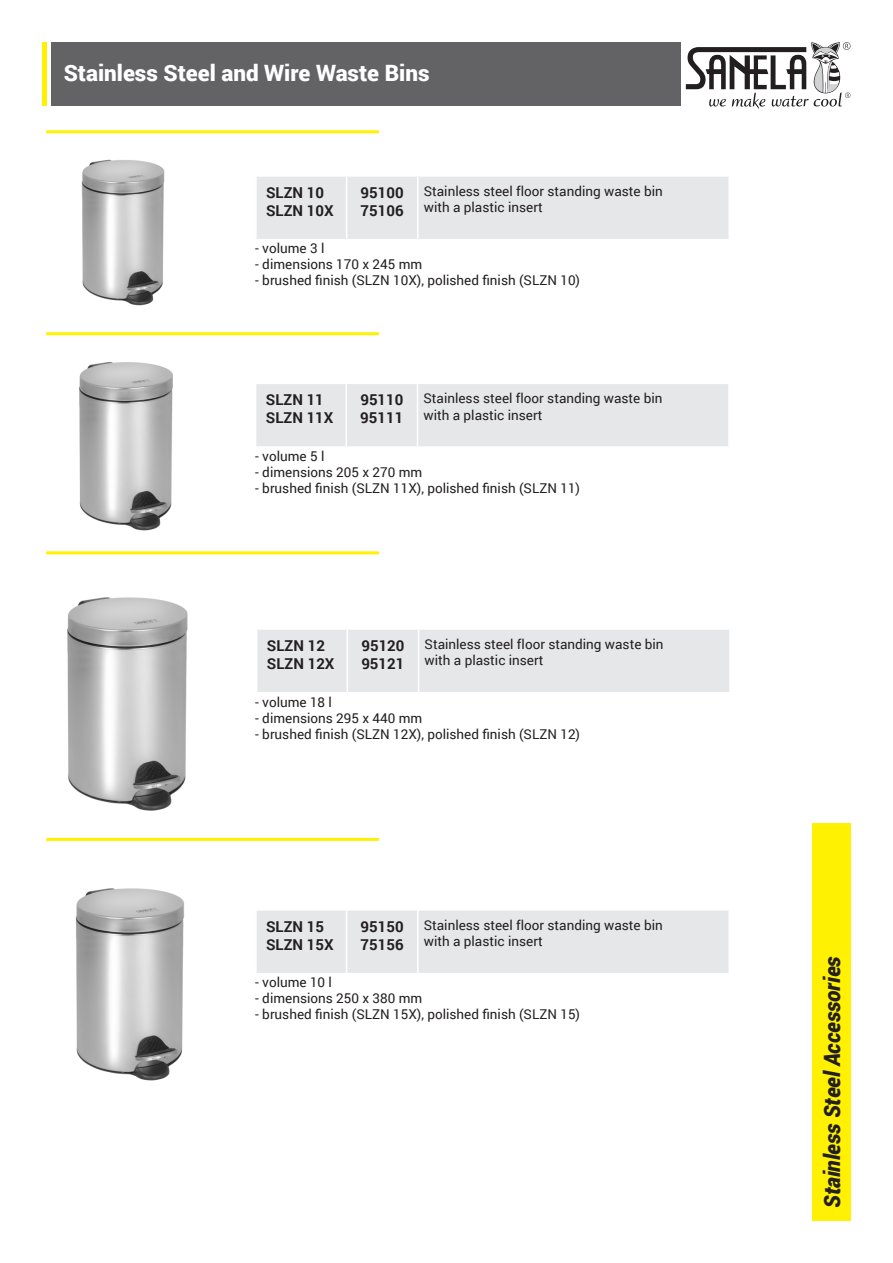
<style>
.page{position:relative;width:893px;height:1263px;background:#fff}
.page>*{position:absolute;margin:0;border:0;box-sizing:border-box;transform-origin:0 0}
.t1{font:900 22.5px "Roboto";color:#fff}
.t2{font:italic 900 22.5px "Roboto";letter-spacing:-.005em;color:#231f20;scale:.95 1}
.t3{font:700 15px "Roboto";color:#231f20}
.t4{font:13.5px "Roboto";color:#231f20}
</style>
<div class="page">
<div style="left:51px;top:43px;width:629px;height:63px;background:#636366"></div>
<div style="left:812px;top:823px;width:38px;height:397px;background:#fff101"></div>
<hr style="left:43px;top:43px;width:4px;height:63px;background:#fff101">
<hr style="left:46px;top:130px;width:333px;height:3px;background:#fff101">
<hr style="left:46px;top:332px;width:333px;height:3px;background:#fff101">
<hr style="left:46px;top:551px;width:333px;height:3px;background:#fff101">
<hr style="left:46px;top:838px;width:333px;height:3px;background:#fff101">
<div style="left:257px;top:177px;width:471px;height:62px;background:#e6e7e9"></div>
<hr style="left:346px;top:177px;width:1px;height:62px;background:#fff">
<hr style="left:417px;top:177px;width:2px;height:62px;background:#fff">
<div style="left:257px;top:911px;width:471px;height:62px;background:#e6e7e9"></div>
<hr style="left:346px;top:911px;width:1px;height:62px;background:#fff">
<hr style="left:417px;top:911px;width:2px;height:62px;background:#fff">
<div style="left:256px;top:384px;width:472px;height:62px;background:#e6e7e9"></div>
<hr style="left:346px;top:384px;width:1px;height:62px;background:#fff">
<hr style="left:417px;top:384px;width:1px;height:62px;background:#fff">
<div style="left:257px;top:630px;width:472px;height:62px;background:#e6e7e9"></div>
<hr style="left:347px;top:630px;width:1px;height:62px;background:#fff">
<hr style="left:418px;top:630px;width:1px;height:62px;background:#fff">
<svg style="left:686px;top:42px;width:164px;height:67px"></svg>
<img style="left:81px;top:159px;width:84px;height:147px">
<img style="left:79px;top:362px;width:94px;height:169px">
<img style="left:75px;top:888px;width:109px;height:193px">
<img style="left:67px;top:597px;width:121px;height:214px">
<p class="t1" style="left:64px;top:57px;width:367px">Stainless Steel and Wire Waste Bins</p>
<p class="t3" style="left:266px;top:182px;width:60px">SLZN 10</p>
<p class="t3" style="left:266px;top:200px;width:69px">SLZN 10X</p>
<p class="t3" style="left:361px;top:182px;width:45px">95100</p>
<p class="t3" style="left:361px;top:200px;width:45px">75106</p>
<p class="t4" style="left:424px;top:182px;width:240px">Stainless steel floor standing waste bin</p>
<p class="t4" style="left:424px;top:198px;width:120px">with a plastic insert</p>
<p class="t4" style="left:255px;top:238px;width:71px">- volume 3 l</p>
<p class="t4" style="left:255px;top:255px;width:169px">- dimensions 170 x 245 mm</p>
<p class="t4" style="left:255px;top:271px;width:326px">- brushed finish (SLZN 10X), polished finish (SLZN 10)</p>
<p class="t3" style="left:266px;top:389px;width:60px">SLZN 11</p>
<p class="t3" style="left:266px;top:407px;width:69px">SLZN 11X</p>
<p class="t3" style="left:360px;top:389px;width:45px">95110</p>
<p class="t3" style="left:360px;top:407px;width:45px">95111</p>
<p class="t4" style="left:423px;top:389px;width:240px">Stainless steel floor standing waste bin</p>
<p class="t4" style="left:423px;top:405px;width:120px">with a plastic insert</p>
<p class="t4" style="left:255px;top:447px;width:71px">- volume 5 l</p>
<p class="t4" style="left:255px;top:463px;width:169px">- dimensions 205 x 270 mm</p>
<p class="t4" style="left:255px;top:479px;width:326px">- brushed finish (SLZN 11X), polished finish (SLZN 11)</p>
<p class="t3" style="left:267px;top:635px;width:60px">SLZN 12</p>
<p class="t3" style="left:267px;top:653px;width:69px">SLZN 12X</p>
<p class="t3" style="left:361px;top:635px;width:45px">95120</p>
<p class="t3" style="left:361px;top:653px;width:45px">95121</p>
<p class="t4" style="left:425px;top:635px;width:240px">Stainless steel floor standing waste bin</p>
<p class="t4" style="left:425px;top:651px;width:120px">with a plastic insert</p>
<p class="t4" style="left:255px;top:692px;width:78px">- volume 18 l</p>
<p class="t4" style="left:255px;top:708px;width:169px">- dimensions 295 x 440 mm</p>
<p class="t4" style="left:255px;top:725px;width:326px">- brushed finish (SLZN 12X), polished finish (SLZN 12)</p>
<p class="t3" style="left:266px;top:916px;width:60px">SLZN 15</p>
<p class="t3" style="left:266px;top:934px;width:69px">SLZN 15X</p>
<p class="t3" style="left:361px;top:916px;width:45px">95150</p>
<p class="t3" style="left:361px;top:934px;width:45px">75156</p>
<p class="t4" style="left:424px;top:916px;width:240px">Stainless steel floor standing waste bin</p>
<p class="t4" style="left:424px;top:932px;width:120px">with a plastic insert</p>
<p class="t4" style="left:255px;top:972px;width:78px">- volume 10 l</p>
<p class="t4" style="left:255px;top:988px;width:169px">- dimensions 250 x 380 mm</p>
<p class="t4" style="left:255px;top:1005px;width:326px">- brushed finish (SLZN 15X), polished finish (SLZN 15)</p>
<p class="t2" style="left:816px;top:1208px;width:266px;rotate:-90deg">Stainless Steel Accessories</p>
</div>
